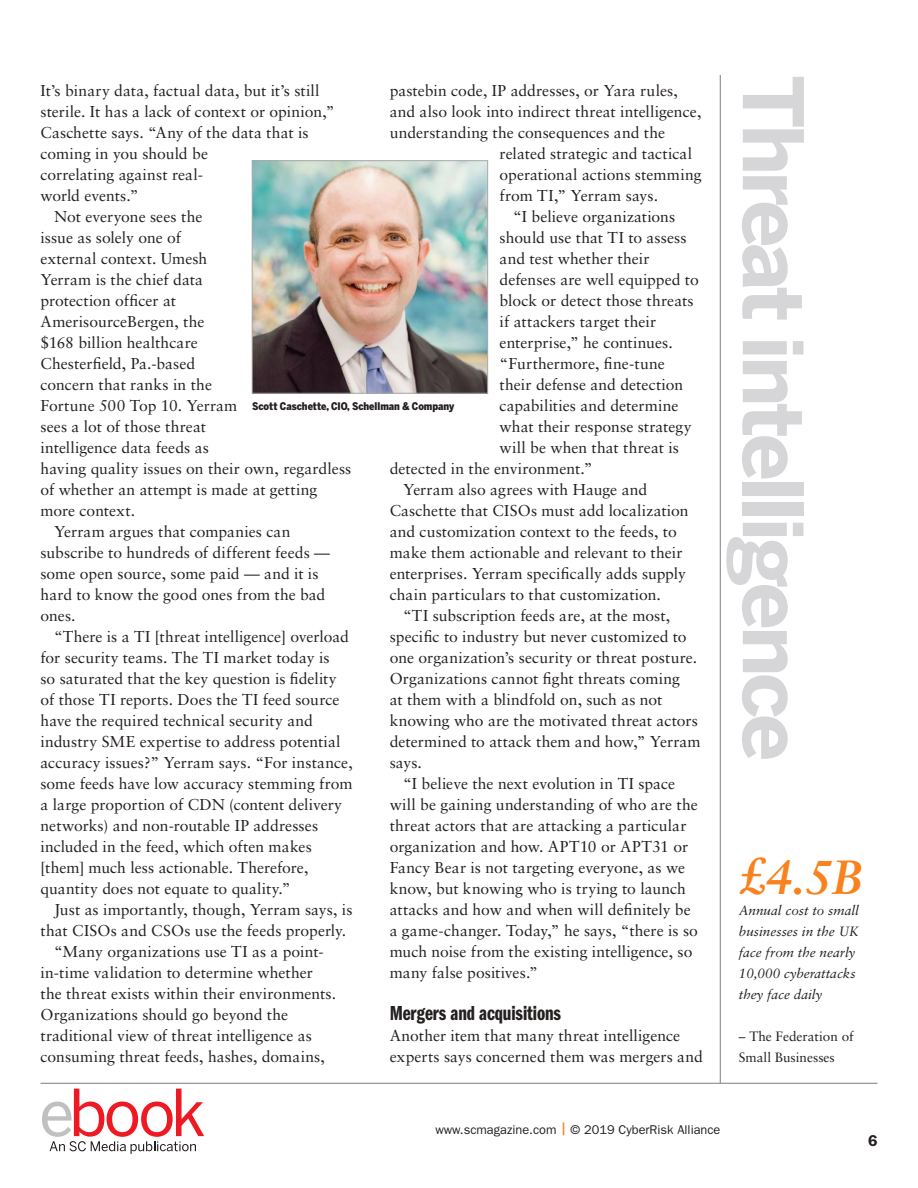
<style>
.page{position:relative;width:918px;height:1188px;background:#fff}
.page>*{position:absolute;margin:0;border:0;box-sizing:border-box;transform-origin:0 0}
.t1{font:700 82.5px "Benton Sans";letter-spacing:-.05em;color:#d6d5d7}
.t2{font:italic 700 48px "Sabon LT Std";color:#f8821e}
.t3{font:21px "ITC Franklin Gothic Std Dm Cp";letter-spacing:-.005em;color:#241f1f}
.t4{font:15.75px/21px "Sabon LT Std";letter-spacing:.005em;color:#241f1f}
.t5{font:600 15.75px "ITC Franklin Gothic Std";color:#241f1f}
.t6{font:italic 13.5px/21px "Sabon LT Std";color:#241f1f}
.t7{font:13.5px/21px "Sabon LT Std";color:#241f1f}
.t8{font:12.75px "ITC Franklin Gothic Std";color:#241f1f}
.t9{font:900 10.5px "Benton Sans Cond";color:#241f1f}
.s1{font-style:italic}
.s2{font-weight:500;color:#f8821e}
</style>
<div class="page">
<hr style="left:40px;top:1083px;width:838px;height:1px;background:#7d7c7e">
<hr style="left:720px;top:75px;width:1px;height:1008px;background:#7d7c7e">
<svg style="left:42px;top:1089px;width:162px;height:65px"></svg>
<img style="left:254px;top:162px;width:232px;height:229px">
<div style="left:252px;top:160px;width:236px;height:233px;border:1px solid #aaaaac"></div>
<p class="t4" style="left:40px;top:80px;width:281px">It’s binary data, factual data, but it’s still</p>
<p class="t4" style="left:40px;top:101px;width:295px">sterile. It has a lack of context or opinion,”</p>
<p class="t4" style="left:40px;top:122px;width:270px">Caschette says. “Any of the data that is</p>
<p class="t4" style="left:40px;top:143px;width:169px">coming in you should be</p>
<p class="t4" style="left:40px;top:164px;width:164px">correlating against real-</p>
<p class="t4" style="left:40px;top:185px;width:100px">world events.”</p>
<p class="t4" style="left:54px;top:206px;width:150px">Not everyone sees the</p>
<p class="t4" style="left:40px;top:227px;width:142px">issue as solely one of</p>
<p class="t4" style="left:40px;top:248px;width:168px">external context. Umesh</p>
<p class="t4" style="left:40px;top:269px;width:164px">Yerram is the chief data</p>
<p class="t4" style="left:40px;top:290px;width:137px">protection officer at</p>
<p class="t4" style="left:40px;top:311px;width:165px">AmerisourceBergen, the</p>
<p class="t4" style="left:40px;top:332px;width:159px">$168 billion healthcare</p>
<p class="t4" style="left:40px;top:353px;width:156px">Chesterfield, Pa.-based</p>
<p class="t4" style="left:40px;top:374px;width:173px">concern that ranks in the</p>
<p class="t4" style="left:40px;top:395px;width:198px">Fortune 500 Top 10. Yerram</p>
<p class="t4" style="left:40px;top:416px;width:167px">sees a lot of those threat</p>
<p class="t4" style="left:40px;top:437px;width:170px">intelligence data feeds as</p>
<p class="t4" style="left:40px;top:458px;width:312px">having quality issues on their own, regardless</p>
<p class="t4" style="left:40px;top:479px;width:278px">of whether an attempt is made at getting</p>
<p class="t4" style="left:40px;top:500px;width:96px">more context.</p>
<p class="t4" style="left:54px;top:521px;width:238px">Yerram argues that companies can</p>
<p class="t4" style="left:40px;top:542px;width:291px">subscribe to hundreds of different feeds —</p>
<p class="t4" style="left:40px;top:563px;width:280px">some open source, some paid — and it is</p>
<p class="t4" style="left:40px;top:584px;width:286px">hard to know the good ones from the bad</p>
<p class="t4" style="left:40px;top:605px;width:37px">ones.</p>
<p class="t4" style="left:54px;top:626px;width:296px">“There is a TI [threat intelligence] overload</p>
<p class="t4" style="left:40px;top:647px;width:291px">for security teams. The TI market today is</p>
<p class="t4" style="left:40px;top:668px;width:298px">so saturated that the key question is fidelity</p>
<p class="t4" style="left:40px;top:689px;width:300px">of those TI reports. Does the TI feed source</p>
<p class="t4" style="left:40px;top:710px;width:274px">have the required technical security and</p>
<p class="t4" style="left:40px;top:731px;width:302px">industry SME expertise to address potential</p>
<p class="t4" style="left:40px;top:752px;width:314px">accuracy issues?” Yerram says. “For instance,</p>
<p class="t4" style="left:40px;top:773px;width:314px">some feeds have low accuracy stemming from</p>
<p class="t4" style="left:40px;top:794px;width:303px">a large proportion of CDN (content delivery</p>
<p class="t4" style="left:40px;top:815px;width:279px">networks) and non-routable IP addresses</p>
<p class="t4" style="left:40px;top:836px;width:273px">included in the feed, which often makes</p>
<p class="t4" style="left:40px;top:857px;width:270px">[them] much less actionable. Therefore,</p>
<p class="t4" style="left:40px;top:878px;width:252px">quantity does not equate to quality.”</p>
<p class="t4" style="left:54px;top:899px;width:300px">Just as importantly, though, Yerram says, is</p>
<p class="t4" style="left:40px;top:920px;width:307px">that CISOs and CSOs use the feeds properly.</p>
<p class="t4" style="left:54px;top:941px;width:271px">“Many organizations use TI as a point-</p>
<p class="t4" style="left:40px;top:962px;width:274px">in-time validation to determine whether</p>
<p class="t4" style="left:40px;top:983px;width:297px">the threat exists within their environments.</p>
<p class="t4" style="left:40px;top:1004px;width:249px">Organizations should go beyond the</p>
<p class="t4" style="left:40px;top:1025px;width:273px">traditional view of threat intelligence as</p>
<p class="t4" style="left:40px;top:1046px;width:286px">consuming threat feeds, hashes, domains,</p>
<p class="t4" style="left:390px;top:80px;width:290px">pastebin code, IP addresses, or Yara rules,</p>
<p class="t4" style="left:390px;top:101px;width:313px">and also look into indirect threat intelligence,</p>
<p class="t4" style="left:390px;top:122px;width:277px">understanding the consequences and the</p>
<p class="t4" style="left:500px;top:143px;width:194px">related strategic and tactical</p>
<p class="t4" style="left:500px;top:164px;width:203px">operational actions stemming</p>
<p class="t4" style="left:500px;top:185px;width:160px">from TI,” Yerram says.</p>
<p class="t4" style="left:513px;top:206px;width:164px">“I believe organizations</p>
<p class="t4" style="left:500px;top:227px;width:188px">should use that TI to assess</p>
<p class="t4" style="left:500px;top:248px;width:151px">and test whether their</p>
<p class="t4" style="left:500px;top:269px;width:201px">defenses are well equipped to</p>
<p class="t4" style="left:500px;top:290px;width:196px">block or detect those threats</p>
<p class="t4" style="left:500px;top:311px;width:158px">if attackers target their</p>
<p class="t4" style="left:500px;top:332px;width:175px">enterprise,” he continues.</p>
<p class="t4" style="left:500px;top:353px;width:167px">“Furthermore, fine-tune</p>
<p class="t4" style="left:500px;top:374px;width:185px">their defense and detection</p>
<p class="t4" style="left:500px;top:395px;width:180px">capabilities and determine</p>
<p class="t4" style="left:500px;top:416px;width:194px">what their response strategy</p>
<p class="t4" style="left:500px;top:437px;width:181px">will be when that threat is</p>
<p class="t4" style="left:390px;top:458px;width:204px">detected in the environment.”</p>
<p class="t4" style="left:403px;top:479px;width:246px">Yerram also agrees with Hauge and</p>
<p class="t4" style="left:390px;top:500px;width:300px">Caschette that CISOs must add localization</p>
<p class="t4" style="left:390px;top:521px;width:289px">and customization context to the feeds, to</p>
<p class="t4" style="left:390px;top:542px;width:294px">make them actionable and relevant to their</p>
<p class="t4" style="left:390px;top:563px;width:298px">enterprises. Yerram specifically adds supply</p>
<p class="t4" style="left:390px;top:584px;width:273px">chain particulars to that customization.</p>
<p class="t4" style="left:403px;top:605px;width:269px">“TI subscription feeds are, at the most,</p>
<p class="t4" style="left:390px;top:626px;width:299px">specific to industry but never customized to</p>
<p class="t4" style="left:390px;top:647px;width:309px">one organization’s security or threat posture.</p>
<p class="t4" style="left:390px;top:668px;width:292px">Organizations cannot fight threats coming</p>
<p class="t4" style="left:390px;top:689px;width:274px">at them with a blindfold on, such as not</p>
<p class="t4" style="left:390px;top:710px;width:310px">knowing who are the motivated threat actors</p>
<p class="t4" style="left:390px;top:731px;width:312px">determined to attack them and how,” Yerram</p>
<p class="t4" style="left:390px;top:752px;width:34px">says.</p>
<p class="t4" style="left:403px;top:773px;width:273px">“I believe the next evolution in TI space</p>
<p class="t4" style="left:390px;top:794px;width:310px">will be gaining understanding of who are the</p>
<p class="t4" style="left:390px;top:815px;width:298px">threat actors that are attacking a particular</p>
<p class="t4" style="left:390px;top:836px;width:300px">organization and how. APT10 or APT31 or</p>
<p class="t4" style="left:390px;top:857px;width:297px">Fancy Bear is not targeting everyone, as we</p>
<p class="t4" style="left:390px;top:878px;width:298px">know, but knowing who is trying to launch</p>
<p class="t4" style="left:390px;top:899px;width:303px">attacks and how and when will definitely be</p>
<p class="t4" style="left:390px;top:920px;width:310px">a game-changer. Today,” he says, “there is so</p>
<p class="t4" style="left:390px;top:941px;width:304px">much noise from the existing intelligence, so</p>
<p class="t4" style="left:390px;top:962px;width:150px">many false positives.”</p>
<h3 class="t3" style="left:390px;top:1001px;width:173px">Mergers and acquisitions</h3>
<p class="t4" style="left:390px;top:1025px;width:315px">Another item that many threat intelligence experts says concerned them was mergers and</p>
<p class="t9" style="left:252px;top:400px;width:204px">Scott Caschette, CIO, Schellman &amp; Company</p>
<h1 class="t1" style="left:822px;top:75px;width:688px;rotate:90deg">Threat intelligence</h1>
<h2 class="t2" style="left:739px;top:848px;width:125px">£4.5B</h2>
<p class="t6" style="left:739px;top:900px;width:122px">Annual cost to small businesses in the UK face from the nearly<br>10,000 cyberattacks they face daily</p>
<p class="t7" style="left:739px;top:1026px;width:116px"><span class="s1">–</span> The Federation of<br>Small Businesses</p>
<p class="t8" style="left:435px;top:1122px;width:287px">www.scmagazine.com <span class="s2">|</span> © 2019 CyberRisk Alliance</p>
<p class="t5" style="left:868px;top:1131px;width:11px">6</p>
</div>
